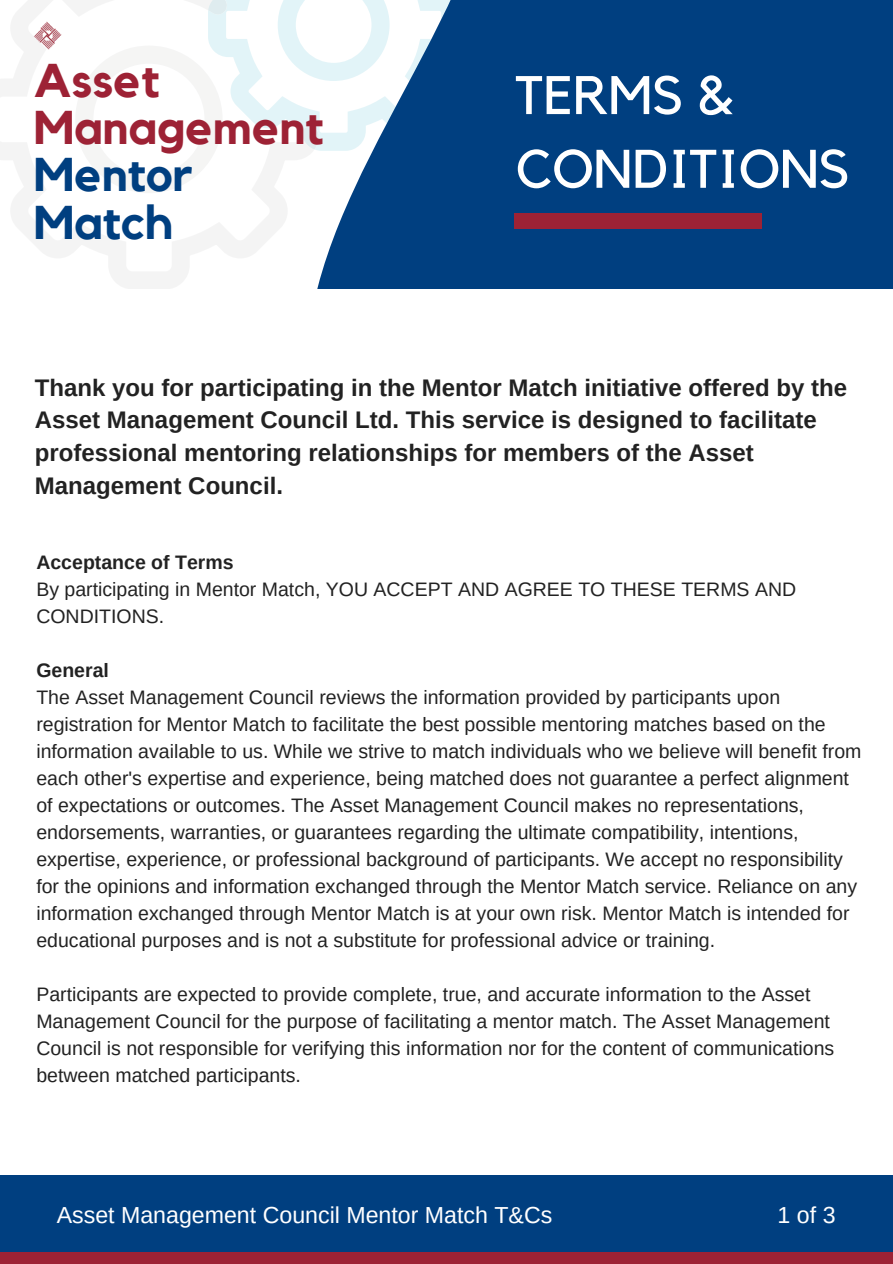
<style>
.page{position:relative;width:893px;height:1264px;background:#fff}
.page>*{position:absolute;margin:0;border:0;box-sizing:border-box;transform-origin:0 0}
.t1{font:53.55px/73.7px "Kollektif";color:#fff}
.t2{font:700 47.1px/47.1px "Kollektif";color:#9d2235}
.t3{font:700 24px/32.7px "Arimo";color:#222}
.t4{font:23.1px "Arimo";color:#fff}
.t5{font:19.5px/27px "Arimo";color:#222}
.t6{font:700 19.5px "Arimo";color:#222}
.s1{color:#003f80}
</style>
<div class="page">
<svg style="left:0;top:0;width:287px;height:289px"></svg>
<svg style="left:75px;top:0;width:224px;height:193px"></svg>
<svg style="left:299px;top:0;width:593px;height:289px;background:#225991"></svg>
<div style="left:514px;top:213px;width:247px;height:16px;background:#9d2235"></div>
<img style="left:34px;top:21px;width:28px;height:28px">
<div style="left:0;top:1225px;width:892px;height:38px;background:#9d2235"></div>
<div style="left:0;top:1175px;width:892px;height:76px;background:#003f80"></div>
<p class="t2" style="left:34px;top:59px;width:291px">Asset<br>Management<br><span class="s1">Mentor<br>Match</span></p>
<p class="t1" style="left:515px;top:61px;width:336px">TERMS &amp;<br>CONDITIONS</p>
<h2 class="t3" style="left:35px;top:371px;width:813px">Thank you for participating in the Mentor Match initiative offered by the Asset Management Council Ltd. This service is designed to facilitate professional mentoring relationships for members of the Asset Management Council.</h2>
<h1 class="t6" style="left:36px;top:551px;width:199px">Acceptance of Terms</h1>
<h3 class="t5" style="left:36px;top:576px;width:761px">By participating in Mentor Match, YOU ACCEPT AND AGREE TO THESE TERMS AND<br>CONDITIONS.</h3>
<p class="t6" style="left:36px;top:659px;width:74px">General</p>
<p class="t5" style="left:36px;top:684px;width:826px">The Asset Management Council reviews the information provided by participants upon registration for Mentor Match to facilitate the best possible mentoring matches based on the information available to us. While we strive to match individuals who we believe will benefit from each other's expertise and experience, being matched does not guarantee a perfect alignment of expectations or outcomes. The Asset Management Council makes no representations, endorsements, warranties, or guarantees regarding the ultimate compatibility, intentions, expertise, experience, or professional background of participants. We accept no responsibility for the opinions and information exchanged through the Mentor Match service. Reliance on any information exchanged through Mentor Match is at your own risk. Mentor Match is intended for educational purposes and is not a substitute for professional advice or training.</p>
<p class="t5" style="left:36px;top:981px;width:799px">Participants are expected to provide complete, true, and accurate information to the Asset Management Council for the purpose of facilitating a mentor match. The Asset Management Council is not responsible for verifying this information nor for the content of communications between matched participants.</p>
<p class="t4" style="left:227px;top:1198px;width:440px">www.amcouncil.com.au/mentoringprogram</p>
<p class="t4" style="left:57px;top:1202px;width:497px">Asset Management Council Mentor Match T&amp;Cs</p>
<p class="t4" style="left:777px;top:1202px;width:59px">1of3</p>
</div>
